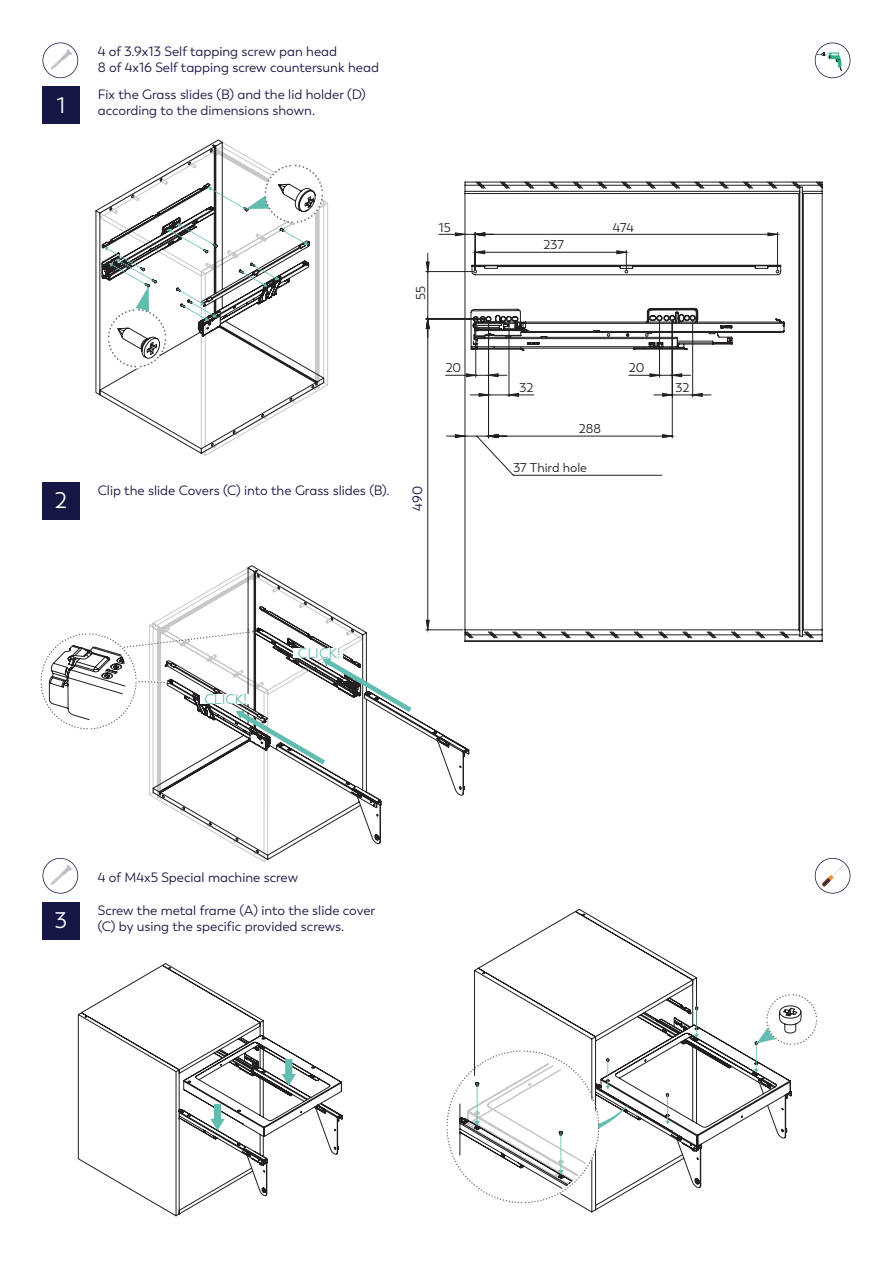
<style>
.page{position:relative;width:893px;height:1263px;background:#fff}
.page>*{position:absolute;margin:0;border:0;box-sizing:border-box;transform-origin:0 0}
.t1{font:22.5px "Trenda";color:#fff}
.t2{font:13.95px "Trenda";color:#62bcb0}
.t3{font:13.5px/16.2px "Trenda";color:#171745}
.t4{font:12.75px "Trenda";color:#231f20}
</style>
<div class="page">
<div style="left:815px;top:43px;width:35px;height:35px;border:2px solid #171745;border-radius:50%"></div>
<svg style="left:817px;top:53px;width:25px;height:18px"></svg>
<svg style="left:151px;top:565px;width:318px;height:295px"></svg>
<svg style="left:40px;top:624px;width:371px;height:140px"></svg>
<div style="left:200px;top:694px;width:49px;height:10px;background:#fff"></div>
<div style="left:293px;top:648px;width:50px;height:10px;background:#fff"></div>
<div style="left:405px;top:179px;width:445px;height:476px;background:#fff"></div>
<svg style="left:455px;top:233px;width:9px;height:3px"></svg>
<svg style="left:426px;top:262px;width:3px;height:368px"></svg>
<svg style="left:464px;top:182px;width:359px;height:460px"></svg>
<svg style="left:202px;top:200px;width:126px;height:256px"></svg>
<svg style="left:95px;top:140px;width:229px;height:314px"></svg>
<svg style="left:104px;top:163px;width:220px;height:206px"></svg>
<svg style="left:474px;top:909px;width:318px;height:303px"></svg>
<svg style="left:694px;top:1008px;width:5px;height:30px"></svg>
<svg style="left:665px;top:1094px;width:5px;height:30px"></svg>
<svg style="left:446px;top:1049px;width:184px;height:156px"></svg>
<svg style="left:754px;top:992px;width:64px;height:80px"></svg>
<svg style="left:78px;top:963px;width:265px;height:253px"></svg>
<svg style="left:282px;top:1059px;width:14px;height:27px"></svg>
<svg style="left:210px;top:1104px;width:15px;height:26px"></svg>
<div style="left:815px;top:858px;width:35px;height:35px;border:2px solid #171745;border-radius:50%"></div>
<svg style="left:821px;top:865px;width:22px;height:22px"></svg>
<div style="left:43px;top:87px;width:37px;height:37px;background:#171745"></div>
<div style="left:43px;top:482px;width:37px;height:37px;background:#171745"></div>
<svg style="left:51px;top:49px;width:22px;height:21px"></svg>
<div style="left:43px;top:43px;width:35px;height:35px;border:2px solid #171745;border-radius:50%"></div>
<div style="left:43px;top:902px;width:37px;height:37px;background:#171745"></div>
<svg style="left:51px;top:864px;width:22px;height:21px"></svg>
<div style="left:43px;top:858px;width:35px;height:35px;border:2px solid #171745;border-radius:50%"></div>
<p class="t1" style="left:57px;top:92px;width:10px">1</p>
<p class="t3" style="left:98px;top:43px;width:241px">4 of 3.9x13 Self tapping screw pan head</p>
<p class="t3" style="left:98px;top:60px;width:283px">8 of 4x16 Self tapping screw countersunk head</p>
<p class="t3" style="left:98px;top:87px;width:270px">Fix the Grass slides (B) and the lid holder (D) according to the dimensions shown.</p>
<p class="t1" style="left:55px;top:487px;width:14px">2</p>
<p class="t4" style="left:439px;top:220px;width:13px">15</p>
<p class="t4" style="left:613px;top:220px;width:23px">474</p>
<p class="t4" style="left:543px;top:238px;width:22px">237</p>
<p class="t4" style="left:413px;top:300px;width:15px;rotate:-90deg">55</p>
<p class="t4" style="left:446px;top:361px;width:17px">20</p>
<p class="t3" style="left:98px;top:482px;width:293px">Clip the slide Covers (C) into the Grass slides (B).</p>
<p class="t3" style="left:410px;top:510px;width:26px;rotate:-90deg">490</p>
<p class="t4" style="left:629px;top:361px;width:17px">20</p>
<p class="t4" style="left:520px;top:380px;width:15px">32</p>
<p class="t4" style="left:676px;top:380px;width:15px">32</p>
<p class="t4" style="left:579px;top:421px;width:24px">288</p>
<p class="t4" style="left:513px;top:461px;width:75px">37 Third hole</p>
<p class="t2" style="left:204px;top:691px;width:44px">CLICK!</p>
<p class="t2" style="left:298px;top:645px;width:44px">CLICK!</p>
<p class="t3" style="left:98px;top:869px;width:202px">4 of M4x5 Special machine screw</p>
<p class="t1" style="left:55px;top:907px;width:14px">3</p>
<p class="t3" style="left:98px;top:902px;width:279px">Screw the metal frame (A) into the slide cover (C) by using the specific provided screws.</p>
</div>
